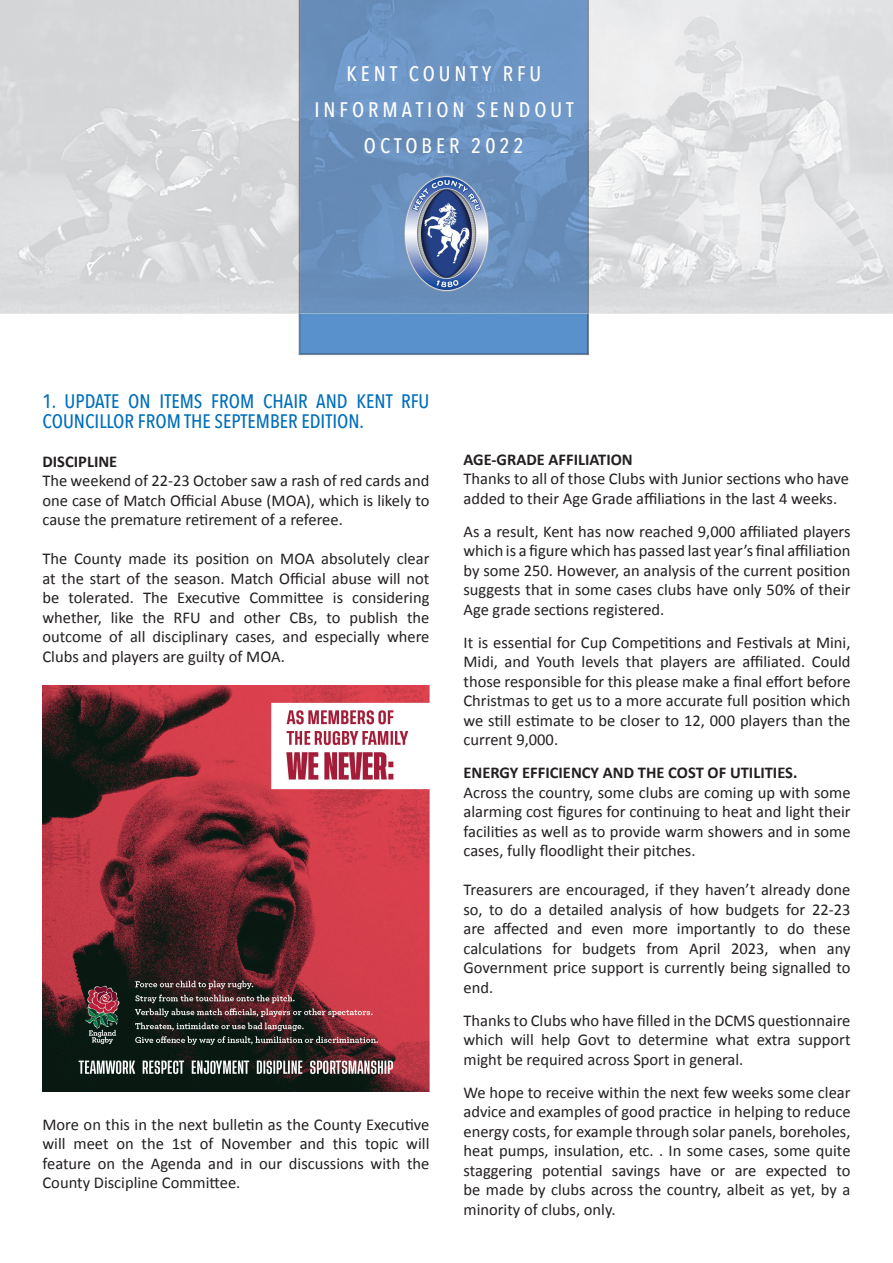
<style>
.page{position:relative;width:893px;height:1263px;background:#fff}
.page>*{position:absolute;margin:0;border:0;box-sizing:border-box;transform-origin:0 0}
.t1{font:500 21px/36px "Avenir Next Condensed";letter-spacing:.19em;color:#fff;text-align:center}
.t2{font:500 19.5px/19.5px "Avenir Next Condensed";color:#006fba}
.t3{font:16.5px/19.5px "Calibri";color:#231f20;text-align:justify}
.t4{font:700 16.5px "Calibri";color:#231f20}
</style>
<div class="page">
<div style="left:299px;top:314px;width:290px;height:41px;background:#5991cc"></div>
<img style="left:0;top:0;width:893px;height:314px">
<img style="left:299px;top:0;width:289px;height:314px">
<img style="left:401px;top:173px;width:91px;height:120px">
<img style="left:43px;top:685px;width:386px;height:406px">
<p class="t1" style="left:314px;top:56px;width:261px">KENT COUNTY RFU<br>INFORMATION SENDOUT<br>OCTOBER 2022</p>
<p class="t2" style="left:43px;top:392px;width:388px">1. UPDATE ON ITEMS FROM CHAIR AND KENT RFU<br>COUNCILLOR FROM THE SEPTEMBER EDITION.</p>
<p class="t4" style="left:43px;top:451px;width:76px">DISCIPLINE</p>
<p class="t3" style="left:43px;top:471px;width:388px">The weekend of 22-23 October saw a rash of red cards and one case of Match Official Abuse (MOA), which is likely to cause the premature retirement of a referee.</p>
<p class="t3" style="left:43px;top:549px;width:388px">The County made its position on MOA absolutely clear at the start of the season. Match Official abuse will not be tolerated. The Executive Committee is considering whether, like the RFU and other CBs, to publish the outcome of all disciplinary cases, and especially where Clubs and players are guilty of MOA.</p>
<p class="t3" style="left:43px;top:1115px;width:388px">More on this in the next bulletin as the County Executive will meet on the 1st of November and this topic will feature on the Agenda and in our discussions with the County Discipline Committee.</p>
<p class="t4" style="left:463px;top:449px;width:171px">AGE-GRADE AFFILIATION</p>
<p class="t3" style="left:463px;top:469px;width:387px">Thanks to all of those Clubs with Junior sections who have added to their Age Grade affiliations in the last 4 weeks.</p>
<p class="t3" style="left:463px;top:521px;width:389px">As a result, Kent has now reached 9,000 affiliated players which is a figure which has passed last year’s final affiliation by some 250. However, an analysis of the current position suggests that in some cases clubs have only 50% of their Age grade sections registered.</p>
<p class="t3" style="left:463px;top:632px;width:389px">It is essential for Cup Competitions and Festivals at Mini, Midi, and Youth levels that players are affiliated. Could those responsible for this please make a final effort before Christmas to get us to a more accurate full position which we still estimate to be closer to 12, 000 players than the current 9,000.</p>
<p class="t4" style="left:463px;top:762px;width:335px">ENERGY EFFICIENCY AND THE COST OF UTILITIES.</p>
<p class="t3" style="left:463px;top:782px;width:389px">Across the country, some clubs are coming up with some alarming cost figures for continuing to heat and light their facilities as well as to provide warm showers and in some cases, fully floodlight their pitches.</p>
<p class="t3" style="left:463px;top:880px;width:389px">Treasurers are encouraged, if they haven’t already done so, to do a detailed analysis of how budgets for 22-23 are affected and even more importantly to do these calculations for budgets from April 2023, when any Government price support is currently being signalled to end.</p>
<p class="t3" style="left:463px;top:1010px;width:388px">Thanks to Clubs who have filled in the DCMS questionnaire which will help Govt to determine what extra support might be required across Sport in general.</p>
<p class="t3" style="left:463px;top:1082px;width:389px">We hope to receive within the next few weeks some clear advice and examples of good practice in helping to reduce energy costs, for example through solar panels, boreholes, heat pumps, insulation, etc. . In some cases, some quite staggering potential savings have or are expected to be made by clubs across the country, albeit as yet, by a minority of clubs, only.</p>
</div>
